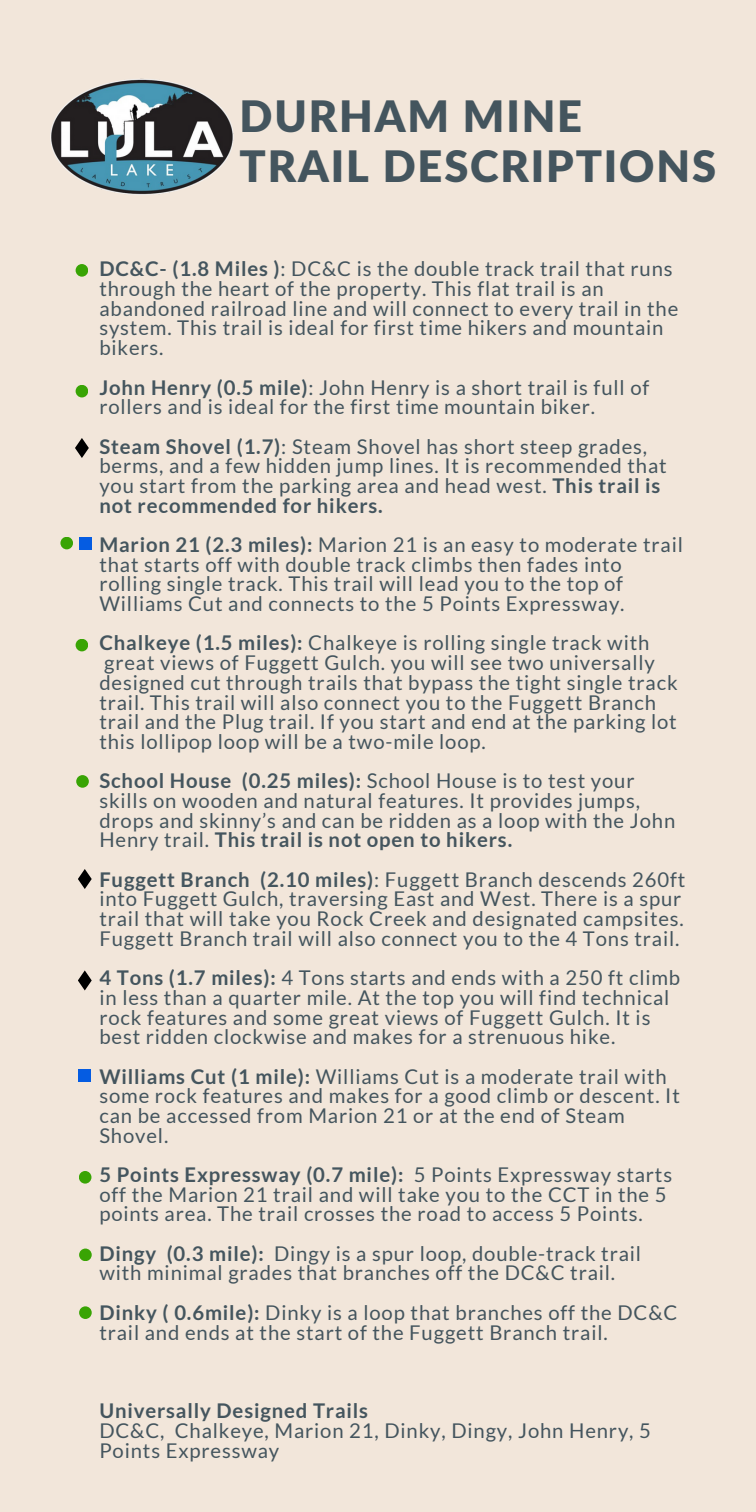
<style>
.page{position:relative;width:756px;height:1512px;background:#f2e6da}
.page>*{position:absolute;margin:0;border:0;box-sizing:border-box;transform-origin:0 0}
.t1{font:900 43.4px/49.9px "Lato Latin";letter-spacing:.04em;color:#44555e}
.t2{font:20.3px/19.7px "Lato";letter-spacing:.04em;color:#44555e}
.t3{font:700 20.3px "Lato";letter-spacing:.04em;color:#44555e}
.s1{font-weight:700}
</style>
<div class="page">
<div style="left:76px;top:264px;width:12px;height:13px;background:#39a404;border-radius:50%"></div>
<div style="left:76px;top:385px;width:12px;height:12px;background:#39a404;border-radius:50%"></div>
<div style="left:76px;top:639px;width:12px;height:12px;background:#39a404;border-radius:50%"></div>
<div style="left:76px;top:775px;width:13px;height:13px;background:#39a404;border-radius:50%"></div>
<div style="left:79px;top:1171px;width:12px;height:13px;background:#39a404;border-radius:50%"></div>
<div style="left:79px;top:1249px;width:13px;height:12px;background:#39a404;border-radius:50%"></div>
<div style="left:79px;top:1306px;width:13px;height:13px;background:#39a404;border-radius:50%"></div>
<div style="left:60px;top:537px;width:13px;height:12px;background:#39a404;border-radius:50%"></div>
<div style="left:79px;top:537px;width:12px;height:12px;background:#055ce2"></div>
<div style="left:78px;top:1069px;width:13px;height:13px;background:#055ce2"></div>
<svg style="left:75px;top:438px;width:14px;height:20px"></svg>
<svg style="left:78px;top:869px;width:14px;height:20px"></svg>
<svg style="left:78px;top:970px;width:14px;height:20px"></svg>
<img style="left:50px;top:78px;width:184px;height:117px">
<h1 class="t1" style="left:240px;top:94px;width:478px">DURHAM MINE<br>TRAIL DESCRIPTIONS</h1>
<p class="t2" style="left:99px;top:259px;width:581px"><span class="s1">DC&amp;C- (1.8 Miles )</span>: DC&amp;C is the double track trail that runs through the heart of the property. This flat trail is an abandoned railroad line and will connect to every trail in the system. This trail is ideal for first time hikers and mountain bikers.</p>
<p class="t2" style="left:99px;top:377px;width:551px"><span class="s1">John Henry (0.5 mile)</span>: John Henry is a short trail is full of rollers and is ideal for the first time mountain biker.</p>
<p class="t2" style="left:99px;top:436px;width:569px"><span class="s1">Steam Shovel (1.7)</span>: Steam Shovel has short steep grades, berms, and a few hidden jump lines. It is recommended that you start from the parking area and head west. <span class="s1">This trail is not recommended for hikers.</span></p>
<p class="t2" style="left:99px;top:534px;width:585px"><span class="s1">Marion 21 (2.3 miles):</span> Marion 21 is an easy to moderate trail that starts off with double track climbs then fades into rolling single track. This trail will lead you to the top of Williams Cut and connects to the 5 Points Expressway.</p>
<p class="t2" style="left:99px;top:633px;width:580px"><span class="s1">Chalkeye (1.5 miles):</span> Chalkeye is rolling single track with great views of Fuggett Gulch. you will see two universally designed cut through trails that bypass the tight single track trail. This trail will also connect you to the Fuggett Branch trail and the Plug trail. If you start and end at the parking lot this lollipop loop will be a two-mile loop.</p>
<p class="t2" style="left:99px;top:771px;width:577px"><span class="s1">School House (0.25 miles):</span> School House is to test your skills on wooden and natural features. It provides jumps, drops and skinny’s and can be ridden as a loop with the John Henry trail. <span class="s1">This trail is not open to hikers.</span></p>
<p class="t2" style="left:99px;top:869px;width:588px"><span class="s1">Fuggett Branch (2.10 miles)</span>: Fuggett Branch descends 260ft into Fuggett Gulch, traversing East and West. There is a spur trail that will take you Rock Creek and designated campsites.<br>Fuggett Branch trail will also connect you to the 4 Tons trail.</p>
<p class="t2" style="left:99px;top:967px;width:582px"><span class="s1">4 Tons (1.7 miles):</span> 4 Tons starts and ends with a 250 ft climb in less than a quarter mile. At the top you will find technical rock features and some great views of Fuggett Gulch. It is best ridden clockwise and makes for a strenuous hike.</p>
<p class="t2" style="left:99px;top:1066px;width:582px"><span class="s1">Williams Cut (1 mile):</span> Williams Cut is a moderate trail with some rock features and makes for a good climb or descent. It can be accessed from Marion 21 or at the end of Steam Shovel.</p>
<p class="t2" style="left:99px;top:1164px;width:574px"><span class="s1">5 Points Expressway (0.7 mile):</span> 5 Points Expressway starts off the Marion 21 trail and will take you to the CCT in the 5 points area. The trail crosses the road to access 5 Points.</p>
<p class="t2" style="left:99px;top:1243px;width:543px"><span class="s1">Dingy (0.3 mile):</span> Dingy is a spur loop, double-track trail with minimal grades that branches off the DC&amp;C trail.</p>
<p class="t2" style="left:99px;top:1302px;width:580px"><span class="s1">Dinky ( 0.6mile):</span> Dinky is a loop that branches off the DC&amp;C trail and ends at the start of the Fuggett Branch trail.</p>
<p class="t3" style="left:99px;top:1398px;width:270px">Universally Designed Trails</p>
<p class="t2" style="left:99px;top:1420px;width:553px">DC&amp;C, Chalkeye, Marion 21, Dinky, Dingy, John Henry, 5<br>Points Expressway</p>
</div>
